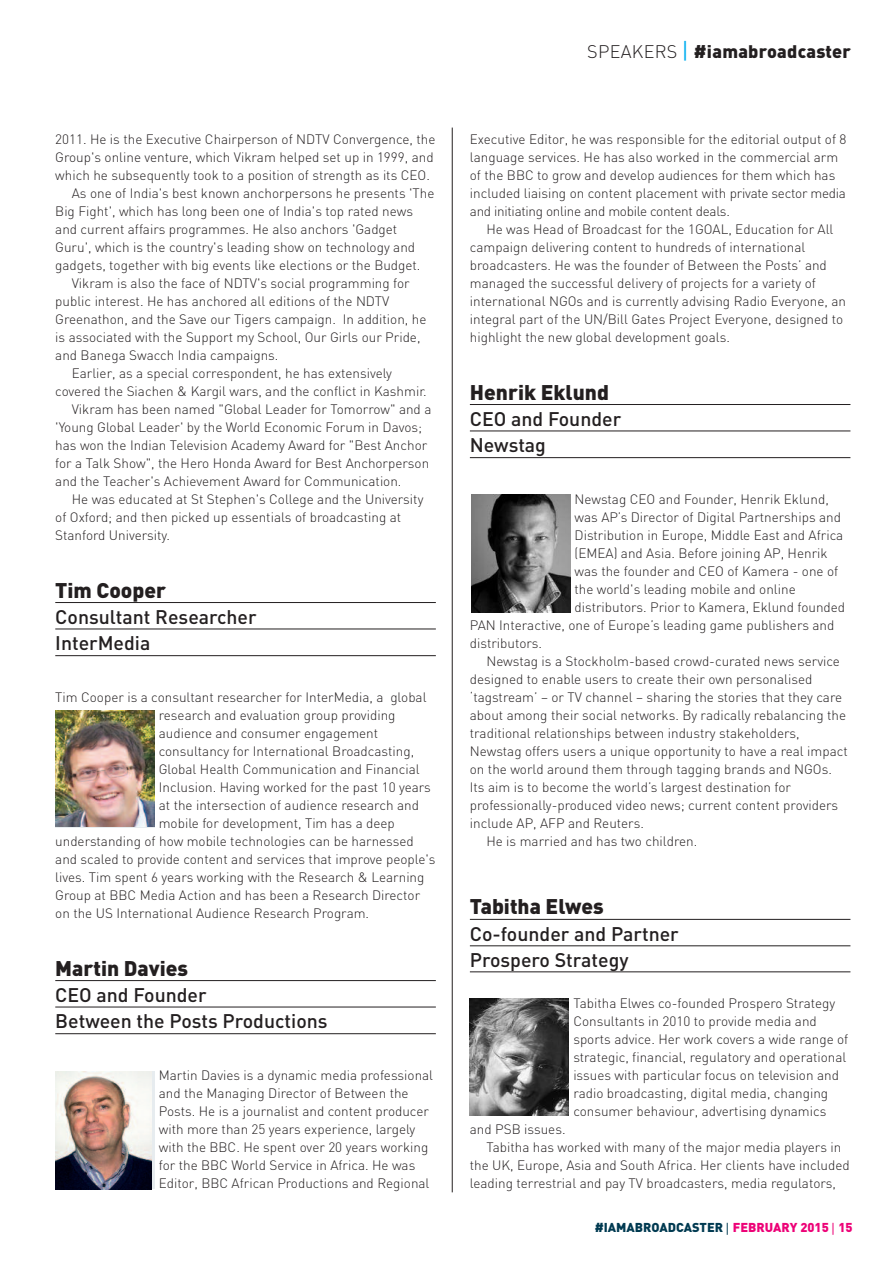
<style>
.page{position:relative;width:893px;height:1263px;background:#fff}
.page>*{position:absolute;margin:0;border:0;box-sizing:border-box;transform-origin:0 0}
.t1{font:900 21px "DIN";color:#231f20}
.t2{font:500 19.5px/26px "DIN";color:#231f20}
.t3{font:900 18px "DIN";letter-spacing:.015em;color:#231f20}
.t4{font:300 13.5px/18px "DIN";color:#231f20}
.t5{font:900 12.75px "DIN";color:#013a51}
.s1{font-weight:300}
.s2{font-family:"Arial";font-weight:400;font-size:21px;color:#00aeef}
.s3{font-family:"Arial";font-weight:400}
.s4{color:#ed0277}
.s5{font-family:"Arial";font-weight:400;color:#ed0277}
</style>
<div class="page">
<hr style="left:55px;top:602px;width:381px;height:1px;background:#231f20">
<hr style="left:55px;top:629px;width:381px;height:1px;background:#231f20">
<hr style="left:55px;top:655px;width:381px;height:1px;background:#231f20">
<hr style="left:55px;top:980px;width:381px;height:1px;background:#231f20">
<hr style="left:55px;top:1007px;width:381px;height:1px;background:#231f20">
<hr style="left:55px;top:1033px;width:381px;height:1px;background:#231f20">
<hr style="left:470px;top:404px;width:380px;height:1px;background:#231f20">
<hr style="left:470px;top:431px;width:380px;height:1px;background:#231f20">
<hr style="left:470px;top:457px;width:380px;height:1px;background:#231f20">
<hr style="left:470px;top:919px;width:380px;height:1px;background:#231f20">
<hr style="left:470px;top:945px;width:380px;height:1px;background:#231f20">
<hr style="left:470px;top:971px;width:380px;height:1px;background:#231f20">
<img style="left:471px;top:495px;width:99px;height:117px">
<img style="left:470px;top:998px;width:99px;height:117px">
<hr style="left:452px;top:128px;width:1px;height:1064px;background:#231f20">
<img style="left:55px;top:710px;width:99px;height:117px">
<div style="left:55px;top:1072px;width:99px;height:117px;background:#e7ecef"></div>
<img style="left:55px;top:1072px;width:97px;height:117px">
<p class="t4" style="left:55px;top:130px;width:382px">2011. He is the Executive Chairperson of NDTV Convergence, the</p>
<p class="t4" style="left:55px;top:148px;width:380px">Group's online venture, which Vikram helped set up in 1999, and</p>
<p class="t4" style="left:55px;top:166px;width:376px">which he subsequently took to a position of strength as its CEO.</p>
<p class="t4" style="left:72px;top:184px;width:364px">As one of India's best known anchorpersons he presents 'The</p>
<p class="t4" style="left:55px;top:202px;width:359px">Big Fight', which has long been one of India's top rated news</p>
<p class="t4" style="left:55px;top:220px;width:344px">and current affairs programmes. He also anchors 'Gadget</p>
<p class="t4" style="left:55px;top:238px;width:361px">Guru', which is the country's leading show on technology and</p>
<p class="t4" style="left:55px;top:256px;width:367px">gadgets, together with big events like elections or the Budget.</p>
<p class="t4" style="left:72px;top:274px;width:339px">Vikram is also the face of NDTV's social programming for</p>
<p class="t4" style="left:55px;top:292px;width:336px">public interest. He has anchored all editions of the NDTV</p>
<p class="t4" style="left:55px;top:310px;width:373px">Greenathon, and the Save our Tigers campaign. In addition, he</p>
<p class="t4" style="left:55px;top:328px;width:367px">is associated with the Support my School, Our Girls our Pride,</p>
<p class="t4" style="left:55px;top:346px;width:225px">and Banega Swacch India campaigns.</p>
<p class="t4" style="left:72px;top:364px;width:322px">Earlier, as a special correspondent, he has extensively</p>
<p class="t4" style="left:55px;top:382px;width:373px">covered the Siachen &amp; Kargil wars, and the conflict in Kashmir.</p>
<p class="t4" style="left:72px;top:400px;width:361px">Vikram has been named "Global Leader for Tomorrow" and a</p>
<p class="t4" style="left:55px;top:418px;width:368px">'Young Global Leader' by the World Economic Forum in Davos;</p>
<p class="t4" style="left:55px;top:436px;width:374px">has won the Indian Television Academy Award for "Best Anchor</p>
<p class="t4" style="left:55px;top:454px;width:375px">for a Talk Show", the Hero Honda Award for Best Anchorperson</p>
<p class="t4" style="left:55px;top:472px;width:348px">and the Teacher's Achievement Award for Communication.</p>
<p class="t4" style="left:72px;top:490px;width:353px">He was educated at St Stephen's College and the University</p>
<p class="t4" style="left:55px;top:508px;width:347px">of Oxford; and then picked up essentials of broadcasting at</p>
<p class="t4" style="left:55px;top:526px;width:116px">Stanford University.</p>
<h1 class="t1" style="left:55px;top:578px;width:112px">Tim Cooper</h1>
<h2 class="t2" style="left:55px;top:604px;width:203px">Consultant Researcher<br>InterMedia</h2>
<p class="t4" style="left:55px;top:688px;width:373px">Tim Cooper is a consultant researcher for InterMedia, a global</p>
<p class="t4" style="left:159px;top:706px;width:238px">research and evaluation group providing</p>
<p class="t4" style="left:159px;top:724px;width:221px">audience and consumer engagement</p>
<p class="t4" style="left:159px;top:742px;width:257px">consultancy for International Broadcasting,</p>
<p class="t4" style="left:159px;top:760px;width:262px">Global Health Communication and Financial</p>
<p class="t4" style="left:159px;top:778px;width:274px">Inclusion. Having worked for the past 10 years</p>
<p class="t4" style="left:159px;top:796px;width:262px">at the intersection of audience research and</p>
<p class="t4" style="left:159px;top:814px;width:238px">mobile for development, Tim has a deep</p>
<p class="t4" style="left:55px;top:832px;width:360px">understanding of how mobile technologies can be harnessed</p>
<p class="t4" style="left:55px;top:850px;width:382px">and scaled to provide content and services that improve people's</p>
<p class="t4" style="left:55px;top:868px;width:371px">lives. Tim spent 6 years working with the Research &amp; Learning</p>
<p class="t4" style="left:55px;top:886px;width:366px">Group at BBC Media Action and has been a Research Director</p>
<p class="t4" style="left:55px;top:904px;width:315px">on the US International Audience Research Program.</p>
<h1 class="t1" style="left:55px;top:956px;width:134px">Martin Davies</h1>
<h2 class="t2" style="left:55px;top:982px;width:274px">CEO and Founder<br>Between the Posts Productions</h2>
<p class="t4" style="left:159px;top:1066px;width:276px">Martin Davies is a dynamic media professional and the Managing Director of Between the Posts. He is a journalist and content producer with more than 25 years experience, largely with the BBC. He spent over 20 years working for the BBC World Service in Africa. He was Editor, BBC African Productions and Regional</p>
<h3 class="t3" style="left:587px;top:41px;width:265px"><span class="s1">SPEAKERS</span> <span class="s2">|</span> #iamabroadcaster</h3>
<p class="t4" style="left:470px;top:130px;width:378px">Executive Editor, he was responsible for the editorial output of 8 language services. He has also worked in the commercial arm of the BBC to grow and develop audiences for them which has included liaising on content placement with private sector media and initiating online and mobile content deals.</p>
<p class="t4" style="left:470px;top:220px;width:378px;text-indent:17px">He was Head of Broadcast for the 1GOAL, Education for All campaign delivering content to hundreds of international broadcasters. He was the founder of Between the Posts’ and managed the successful delivery of projects for a variety of international NGOs and is currently advising Radio Everyone, an integral part of the UN/Bill Gates Project Everyone, designed to highlight the new global development goals.</p>
<h1 class="t1" style="left:470px;top:380px;width:141px">Henrik Eklund</h1>
<h2 class="t2" style="left:470px;top:406px;width:153px">CEO and Founder<br>Newstag</h2>
<p class="t4" style="left:574px;top:490px;width:256px">Newstag CEO and Founder, Henrik Eklund,</p>
<p class="t4" style="left:574px;top:508px;width:268px">was AP’s Director of Digital Partnerships and</p>
<p class="t4" style="left:574px;top:526px;width:270px">Distribution in Europe, Middle East and Africa</p>
<p class="t4" style="left:574px;top:544px;width:255px">(EMEA) and Asia. Before joining AP, Henrik</p>
<p class="t4" style="left:574px;top:562px;width:265px">was the founder and CEO of Kamera - one of</p>
<p class="t4" style="left:574px;top:580px;width:223px">the world's leading mobile and online</p>
<p class="t4" style="left:574px;top:598px;width:272px">distributors. Prior to Kamera, Eklund founded</p>
<p class="t4" style="left:470px;top:616px;width:366px">PAN Interactive, one of Europe’s leading game publishers and</p>
<p class="t4" style="left:470px;top:634px;width:74px">distributors.</p>
<p class="t4" style="left:486px;top:652px;width:355px">Newstag is a Stockholm-based crowd-curated news service</p>
<p class="t4" style="left:470px;top:670px;width:344px">designed to enable users to create their own personalised</p>
<p class="t4" style="left:470px;top:688px;width:374px">‘tagstream’ – or TV channel – sharing the stories that they care</p>
<p class="t4" style="left:470px;top:706px;width:378px">about among their social networks. By radically rebalancing the</p>
<p class="t4" style="left:470px;top:724px;width:331px">traditional relationships between industry stakeholders,</p>
<p class="t4" style="left:470px;top:742px;width:379px">Newstag offers users a unique opportunity to have a real impact</p>
<p class="t4" style="left:470px;top:760px;width:364px">on the world around them through tagging brands and NGOs.</p>
<p class="t4" style="left:470px;top:778px;width:323px">Its aim is to become the world’s largest destination for</p>
<p class="t4" style="left:470px;top:796px;width:370px">professionally-produced video news; current content providers</p>
<p class="t4" style="left:470px;top:814px;width:176px">include AP, AFP and Reuters.</p>
<p class="t4" style="left:486px;top:832px;width:212px">He is married and has two children.</p>
<h1 class="t1" style="left:470px;top:894px;width:135px">Tabitha Elwes</h1>
<h2 class="t2" style="left:470px;top:921px;width:210px">Co-founder and Partner<br>Prospero Strategy</h2>
<p class="t4" style="left:573px;top:994px;width:277px">Tabitha Elwes co-founded Prospero Strategy Consultants in 2010 to provide media and sports advice. Her work covers a wide range of strategic, financial, regulatory and operational issues with particular focus on television and radio broadcasting, digital media, changing consumer behaviour, advertising dynamics</p>
<p class="t4" style="left:470px;top:1120px;width:97px">and PSB issues.</p>
<p class="t4" style="left:486px;top:1138px;width:356px">Tabitha has worked with many of the major media players in</p>
<p class="t4" style="left:470px;top:1156px;width:381px">the UK, Europe, Asia and South Africa. Her clients have included</p>
<p class="t4" style="left:470px;top:1174px;width:368px">leading terrestrial and pay TV broadcasters, media regulators,</p>
<p class="t5" style="left:595px;top:1220px;width:259px">#IAMABROADCASTER <span class="s3">|</span> <span class="s4">FEBRUARY 2015</span> <span class="s5">|</span> <span class="s4">15</span></p>
</div>
